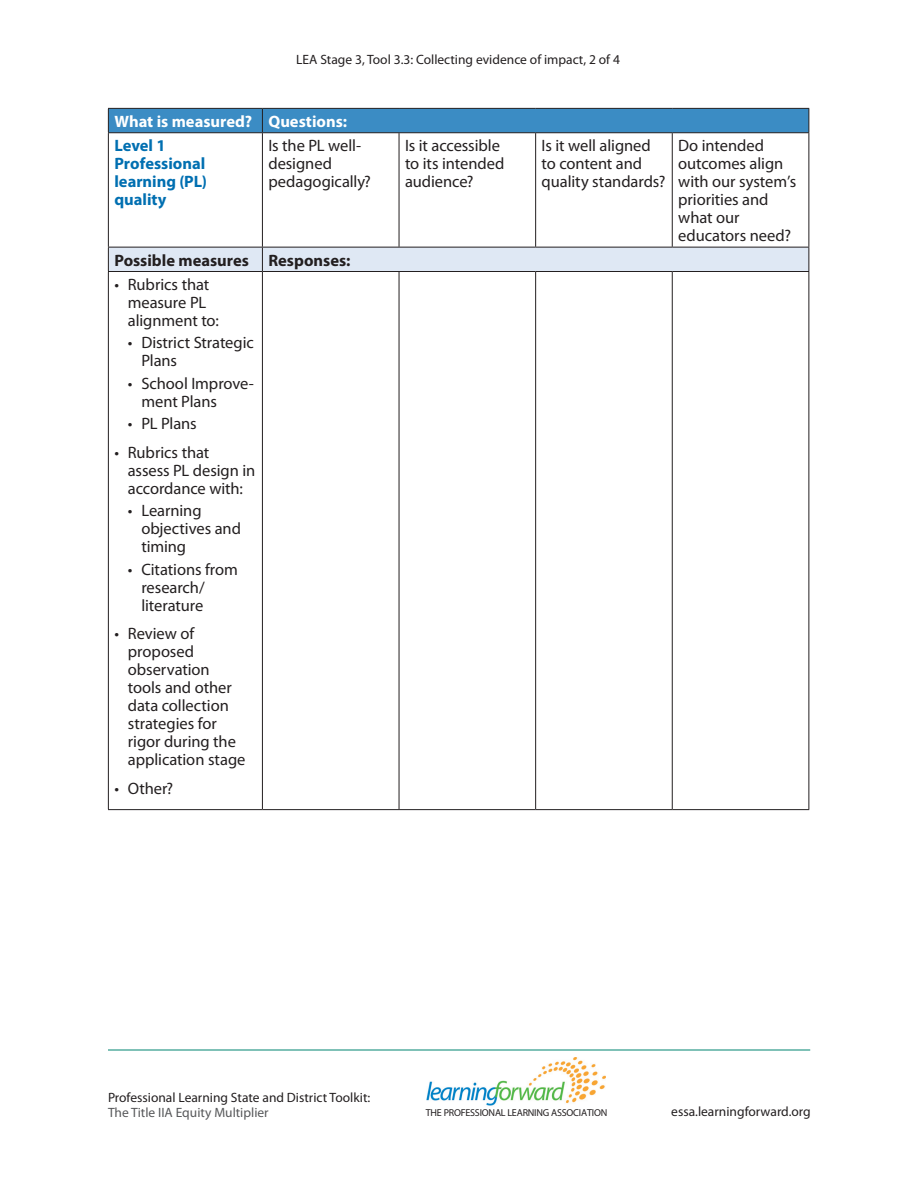
<style>
.page{position:relative;width:918px;height:1188px;background:#fff}
.page>*{position:absolute;margin:0;border:0;box-sizing:border-box;transform-origin:0 0}
.Table_text{font:16.5px/18px "Myriad Pro";letter-spacing:-.005em;color:#231f20}
.Table_text-2{font:700 16.5px/18px "Myriad Pro";color:#006fb1}
.Table_text-3{font:700 16.5px "Myriad Pro";color:#231f20}
.Table_text-4{font:700 16.5px "Myriad Pro";color:#fff}
.t1{font:13.5px "Myriad Pro";color:#231f20}
.t2{font:13.5px "Myriad Pro";color:#57585a}
.t3{font:10.05px "Myriad Pro";letter-spacing:-.02em;color:#231f20}
</style>
<div class="page">
<hr style="left:108px;top:1050px;width:702px;height:1px;background:#008470">
<img style="left:426px;top:1057px;width:180px;height:49px">
<div style="left:108px;top:109px;width:701px;height:23px;background:#3b8cc4"></div>
<hr style="left:108px;top:132px;width:154px;height:1px;background:#231f20">
<hr style="left:108px;top:133px;width:1px;height:114px;background:#231f20">
<hr style="left:262px;top:132px;width:137px;height:1px;background:#231f20">
<hr style="left:262px;top:133px;width:1px;height:114px;background:#231f20">
<hr style="left:399px;top:132px;width:137px;height:1px;background:#231f20">
<hr style="left:399px;top:133px;width:1px;height:114px;background:#231f20">
<hr style="left:536px;top:132px;width:136px;height:1px;background:#231f20">
<hr style="left:535px;top:133px;width:1px;height:114px;background:#231f20">
<hr style="left:672px;top:132px;width:137px;height:1px;background:#231f20">
<hr style="left:672px;top:133px;width:1px;height:114px;background:#231f20">
<hr style="left:808px;top:133px;width:1px;height:114px;background:#231f20">
<div style="left:108px;top:247px;width:701px;height:24px;background:#dfe8f4"></div>
<hr style="left:108px;top:271px;width:154px;height:1px;background:#231f20">
<hr style="left:108px;top:272px;width:1px;height:537px;background:#231f20">
<hr style="left:262px;top:271px;width:137px;height:1px;background:#231f20">
<hr style="left:262px;top:272px;width:1px;height:537px;background:#231f20">
<hr style="left:399px;top:271px;width:137px;height:1px;background:#231f20">
<hr style="left:399px;top:272px;width:1px;height:537px;background:#231f20">
<hr style="left:536px;top:271px;width:136px;height:1px;background:#231f20">
<hr style="left:535px;top:272px;width:1px;height:537px;background:#231f20">
<hr style="left:672px;top:271px;width:137px;height:1px;background:#231f20">
<hr style="left:672px;top:272px;width:1px;height:537px;background:#231f20">
<hr style="left:808px;top:272px;width:1px;height:537px;background:#231f20">
<hr style="left:108px;top:809px;width:154px;height:1px;background:#231f20">
<hr style="left:262px;top:809px;width:137px;height:1px;background:#231f20">
<hr style="left:399px;top:809px;width:137px;height:1px;background:#231f20">
<hr style="left:536px;top:809px;width:136px;height:1px;background:#231f20">
<hr style="left:672px;top:809px;width:137px;height:1px;background:#231f20">
<hr style="left:108px;top:108px;width:154px;height:1px;background:#231f20">
<hr style="left:262px;top:108px;width:137px;height:1px;background:#231f20">
<hr style="left:399px;top:108px;width:137px;height:1px;background:#231f20">
<hr style="left:536px;top:108px;width:136px;height:1px;background:#231f20">
<hr style="left:672px;top:108px;width:137px;height:1px;background:#231f20">
<p class="t1" style="left:296px;top:51px;width:325px">LEA Stage 3, Tool 3.3: Collecting evidence of impact, 2 of 4</p>
<p class="Table_text-4" style="left:114px;top:110px;width:139px">What is measured?</p>
<p class="Table_text-4" style="left:268px;top:110px;width:80px">Questions:</p>
<p class="Table_text-2" style="left:114px;top:136px;width:94px">Level 1<br>Professional learning (PL) quality</p>
<p class="Table_text" style="left:268px;top:136px;width:104px">Is the PL well&shy;designed pedagogically?</p>
<p class="Table_text" style="left:405px;top:136px;width:101px">Is it accessible to its intended audience?</p>
<p class="Table_text" style="left:542px;top:136px;width:125px">Is it well aligned to content and quality standards?</p>
<p class="Table_text" style="left:678px;top:136px;width:120px">Do intended outcomes align with our system’s priorities and what our educators need?</p>
<p class="Table_text-3" style="left:114px;top:249px;width:136px">Possible measures</p>
<p class="Table_text-3" style="left:268px;top:249px;width:84px">Responses:</p>
<p class="Table_text" style="left:128px;top:275px;width:92px;text-indent:-14px">• Rubrics that measure PL alignment to:</p>
<p class="Table_text" style="left:141px;top:334px;width:114px;text-indent:-14px">• District Strategic<br>Plans</p>
<p class="Table_text" style="left:141px;top:374px;width:114px;text-indent:-14px">• School Improve&shy;ment Plans</p>
<p class="Table_text" style="left:128px;top:415px;width:70px">• PL Plans</p>
<p class="Table_text" style="left:128px;top:443px;width:129px;text-indent:-14px">• Rubrics that<br>assess PL design in accordance with:</p>
<p class="Table_text" style="left:141px;top:502px;width:101px;text-indent:-14px">• Learning objectives and timing</p>
<p class="Table_text" style="left:141px;top:560px;width:98px;text-indent:-14px">• Citations from research/ literature</p>
<p class="Table_text" style="left:128px;top:625px;width:119px;text-indent:-14px">• Review of proposed observation tools and other data collection strategies for rigor during the application stage</p>
<p class="Table_text" style="left:114px;top:779px;width:60px">• Other?</p>
<p class="t1" style="left:108px;top:1089px;width:264px">Professional Learning State and District Toolkit:</p>
<p class="t2" style="left:108px;top:1104px;width:162px">The Title IIA Equity Multiplier</p>
<p class="t3" style="left:426px;top:1106px;width:183px">THE PROFESSIONAL LEARNING ASSOCIATION</p>
<p class="t1" style="left:671px;top:1103px;width:141px">essa.learningforward.org</p>
</div>
